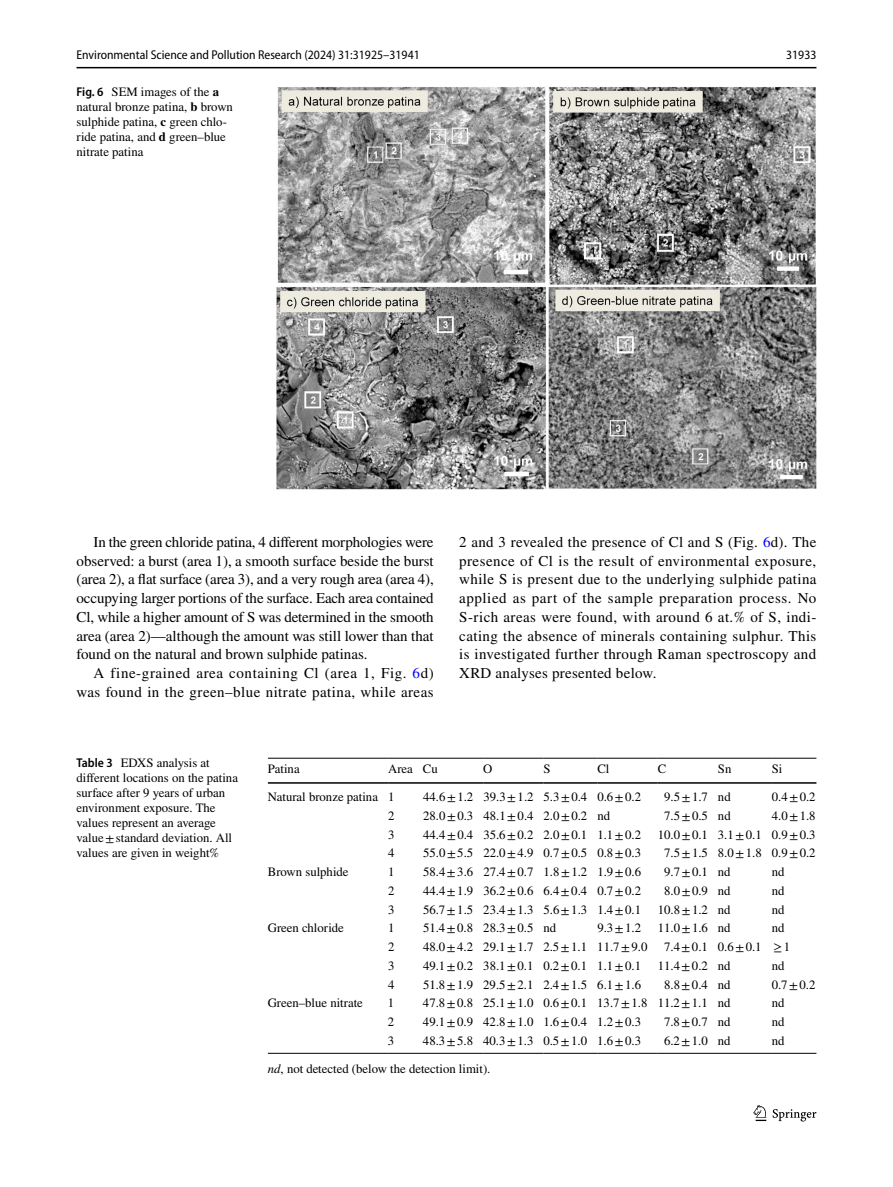
<style>
.page{position:relative;width:893px;height:1187px;background:#fff}
.page>*{position:absolute;margin:0;border:0;box-sizing:border-box;transform-origin:0 0}
.t1{font:15px/18.8px "STIX";letter-spacing:.025em;color:#000;text-align:justify}
.t2{font:12.75px/15px "STIX";color:#000}
.t3{font:semi-condensed 12.75px "Myriad Pro";color:#000}
.s1{font-family:"Myriad Pro";font-weight:600;font-stretch:semi-condensed}
.s2{font-weight:700}
.s3{color:#00f}
.s4{font-style:italic}
</style>
<div class="page">
<hr style="left:77px;top:67px;width:739px;height:1px;background:#000">
<svg style="left:753px;top:1105px;width:13px;height:15px"></svg>
<svg style="left:773px;top:1109px;width:43px;height:12px"></svg>
<img style="left:276px;top:87px;width:540px;height:402px">
<hr style="left:268px;top:757px;width:120px;height:1px;background:#000">
<hr style="left:268px;top:782px;width:120px;height:1px;background:#000">
<hr style="left:388px;top:757px;width:35px;height:1px;background:#000">
<hr style="left:388px;top:782px;width:35px;height:1px;background:#000">
<hr style="left:423px;top:757px;width:60px;height:1px;background:#000">
<hr style="left:423px;top:782px;width:60px;height:1px;background:#000">
<hr style="left:483px;top:757px;width:60px;height:1px;background:#000">
<hr style="left:483px;top:782px;width:60px;height:1px;background:#000">
<hr style="left:543px;top:757px;width:54px;height:1px;background:#000">
<hr style="left:543px;top:782px;width:54px;height:1px;background:#000">
<hr style="left:597px;top:757px;width:61px;height:1px;background:#000">
<hr style="left:597px;top:782px;width:61px;height:1px;background:#000">
<hr style="left:658px;top:757px;width:60px;height:1px;background:#000">
<hr style="left:658px;top:782px;width:60px;height:1px;background:#000">
<hr style="left:718px;top:757px;width:54px;height:1px;background:#000">
<hr style="left:718px;top:782px;width:54px;height:1px;background:#000">
<hr style="left:772px;top:757px;width:44px;height:1px;background:#000">
<hr style="left:772px;top:782px;width:44px;height:1px;background:#000">
<hr style="left:268px;top:1052px;width:120px;height:1px;background:#000">
<hr style="left:388px;top:1052px;width:35px;height:1px;background:#000">
<hr style="left:423px;top:1052px;width:60px;height:1px;background:#000">
<hr style="left:483px;top:1052px;width:60px;height:1px;background:#000">
<hr style="left:543px;top:1052px;width:54px;height:1px;background:#000">
<hr style="left:597px;top:1052px;width:61px;height:1px;background:#000">
<hr style="left:658px;top:1052px;width:60px;height:1px;background:#000">
<hr style="left:718px;top:1052px;width:54px;height:1px;background:#000">
<hr style="left:772px;top:1052px;width:44px;height:1px;background:#000">
<p class="t3" style="left:77px;top:48px;width:345px">Environmental Science and Pollution Research (2024) 31:31925–31941</p>
<p class="t3" style="left:786px;top:48px;width:32px">31933</p>
<p class="t2" style="left:77px;top:85px;width:158px"><span class="s1">Fig. 6</span> SEM images of the <span class="s2">a </span>natural bronze patina, <span class="s2">b</span> brown sulphide patina, <span class="s2">c</span> green chlo&shy;ride patina, and <span class="s2">d</span> green–blue nitrate patina</p>
<p class="t1" style="left:77px;top:533px;width:359px;text-indent:17px">In the green chloride patina, 4 different morphologies were observed: a burst (area 1), a smooth surface beside the burst (area 2), a flat surface (area 3), and a very rough area (area 4), occupying larger portions of the surface. Each area contained Cl, while a higher amount of S was determined in the smooth area (area 2)—although the amount was still lower than that found on the natural and brown sulphide patinas.</p>
<p class="t1" style="left:77px;top:664px;width:359px;text-align:right">A fine-grained area containing Cl (area 1, Fig. <span class="s3">6</span>d) was found in the green–blue nitrate patina, while areas</p>
<p class="t1" style="left:459px;top:533px;width:359px">2 and 3 revealed the presence of Cl and S (Fig. <span class="s3">6</span>d). The presence of Cl is the result of environmental exposure, while S is present due to the underlying sulphide patina applied as part of the sample preparation process. No S-rich areas were found, with around 6 at.% of S, indi&shy;cating the absence of minerals containing sulphur. This is investigated further through Raman spectroscopy and XRD analyses presented below.</p>
<p class="t2" style="left:77px;top:756px;width:163px"><span class="s1">Table 3</span> EDXS analysis at different locations on the patina surface after 9 years of urban environment exposure. The values represent an average value±standard deviation. All values are given in weight%</p>
<p class="t2" style="left:268px;top:762px;width:33px">Patina</p>
<p class="t2" style="left:388px;top:762px;width:51px">Area Cu</p>
<p class="t2" style="left:483px;top:762px;width:11px">O</p>
<p class="t2" style="left:543px;top:762px;width:9px">S</p>
<p class="t2" style="left:597px;top:762px;width:14px">Cl</p>
<p class="t2" style="left:658px;top:762px;width:10px">C</p>
<p class="t2" style="left:718px;top:762px;width:15px">Sn</p>
<p class="t2" style="left:772px;top:762px;width:12px">Si</p>
<p class="t2" style="left:268px;top:790px;width:128px">Natural bronze patina 1</p>
<p class="t2" style="left:423px;top:790px;width:220px">44.6±1.2 39.3±1.2 5.3±0.4 0.6±0.2</p>
<p class="t2" style="left:664px;top:790px;width:68px">9.5±1.7 nd</p>
<p class="t2" style="left:772px;top:790px;width:45px">0.4±0.2</p>
<p class="t2" style="left:388px;top:809px;width:8px">2</p>
<p class="t2" style="left:423px;top:809px;width:189px">28.0±0.3 48.1±0.4 2.0±0.2 nd</p>
<p class="t2" style="left:664px;top:809px;width:68px">7.5±0.5 nd</p>
<p class="t2" style="left:772px;top:809px;width:45px">4.0±1.8</p>
<p class="t2" style="left:388px;top:827px;width:8px">3</p>
<p class="t2" style="left:423px;top:827px;width:220px">44.4±0.4 35.6±0.2 2.0±0.1 1.1±0.2</p>
<p class="t2" style="left:658px;top:827px;width:159px">10.0±0.1 3.1±0.1 0.9±0.3</p>
<p class="t2" style="left:388px;top:846px;width:8px">4</p>
<p class="t2" style="left:423px;top:846px;width:220px">55.0±5.5 22.0±4.9 0.7±0.5 0.8±0.3</p>
<p class="t2" style="left:664px;top:846px;width:153px">7.5±1.5 8.0±1.8 0.9±0.2</p>
<p class="t2" style="left:268px;top:865px;width:82px">Brown sulphide</p>
<p class="t2" style="left:388px;top:865px;width:8px">1</p>
<p class="t2" style="left:423px;top:865px;width:220px">58.4±3.6 27.4±0.7 1.8±1.2 1.9±0.6</p>
<p class="t2" style="left:664px;top:865px;width:68px">9.7±0.1 nd</p>
<p class="t2" style="left:772px;top:865px;width:14px">nd</p>
<p class="t2" style="left:388px;top:883px;width:8px">2</p>
<p class="t2" style="left:423px;top:883px;width:220px">44.4±1.9 36.2±0.6 6.4±0.4 0.7±0.2</p>
<p class="t2" style="left:664px;top:883px;width:68px">8.0±0.9 nd</p>
<p class="t2" style="left:772px;top:883px;width:14px">nd</p>
<p class="t2" style="left:388px;top:902px;width:8px">3</p>
<p class="t2" style="left:423px;top:902px;width:220px">56.7±1.5 23.4±1.3 5.6±1.3 1.4±0.1</p>
<p class="t2" style="left:658px;top:902px;width:74px">10.8±1.2 nd</p>
<p class="t2" style="left:772px;top:902px;width:14px">nd</p>
<p class="t2" style="left:268px;top:921px;width:78px">Green chloride</p>
<p class="t2" style="left:388px;top:921px;width:8px">1</p>
<p class="t2" style="left:423px;top:921px;width:135px">51.4±0.8 28.3±0.5 nd</p>
<p class="t2" style="left:597px;top:921px;width:45px">9.3±1.2</p>
<p class="t2" style="left:658px;top:921px;width:74px">11.0±1.6 nd</p>
<p class="t2" style="left:772px;top:921px;width:14px">nd</p>
<p class="t2" style="left:388px;top:940px;width:8px">2</p>
<p class="t2" style="left:423px;top:940px;width:226px">48.0±4.2 29.1±1.7 2.5±1.1 11.7±9.0</p>
<p class="t2" style="left:664px;top:940px;width:127px">7.4±0.1 0.6±0.1 ≥1</p>
<p class="t2" style="left:388px;top:958px;width:8px">3</p>
<p class="t2" style="left:423px;top:958px;width:220px">49.1±0.2 38.1±0.1 0.2±0.1 1.1±0.1</p>
<p class="t2" style="left:658px;top:958px;width:74px">11.4±0.2 nd</p>
<p class="t2" style="left:772px;top:958px;width:14px">nd</p>
<p class="t2" style="left:388px;top:977px;width:8px">4</p>
<p class="t2" style="left:423px;top:977px;width:220px">51.8±1.9 29.5±2.1 2.4±1.5 6.1±1.6</p>
<p class="t2" style="left:664px;top:977px;width:68px">8.8±0.4 nd</p>
<p class="t2" style="left:772px;top:977px;width:45px">0.7±0.2</p>
<p class="t2" style="left:268px;top:996px;width:97px">Green–blue nitrate</p>
<p class="t2" style="left:388px;top:996px;width:8px">1</p>
<p class="t2" style="left:423px;top:996px;width:309px">47.8±0.8 25.1±1.0 0.6±0.1 13.7±1.8 11.2±1.1 nd</p>
<p class="t2" style="left:772px;top:996px;width:14px">nd</p>
<p class="t2" style="left:388px;top:1014px;width:8px">2</p>
<p class="t2" style="left:423px;top:1014px;width:220px">49.1±0.9 42.8±1.0 1.6±0.4 1.2±0.3</p>
<p class="t2" style="left:664px;top:1014px;width:68px">7.8±0.7 nd</p>
<p class="t2" style="left:772px;top:1014px;width:14px">nd</p>
<p class="t2" style="left:388px;top:1033px;width:8px">3</p>
<p class="t2" style="left:423px;top:1033px;width:220px">48.3±5.8 40.3±1.3 0.5±1.0 1.6±0.3</p>
<p class="t2" style="left:664px;top:1033px;width:68px">6.2±1.0 nd</p>
<p class="t2" style="left:772px;top:1033px;width:14px">nd</p>
<p class="t2" style="left:268px;top:1062px;width:224px"><span class="s4">nd</span>, not detected (below the detection limit).</p>
</div>
